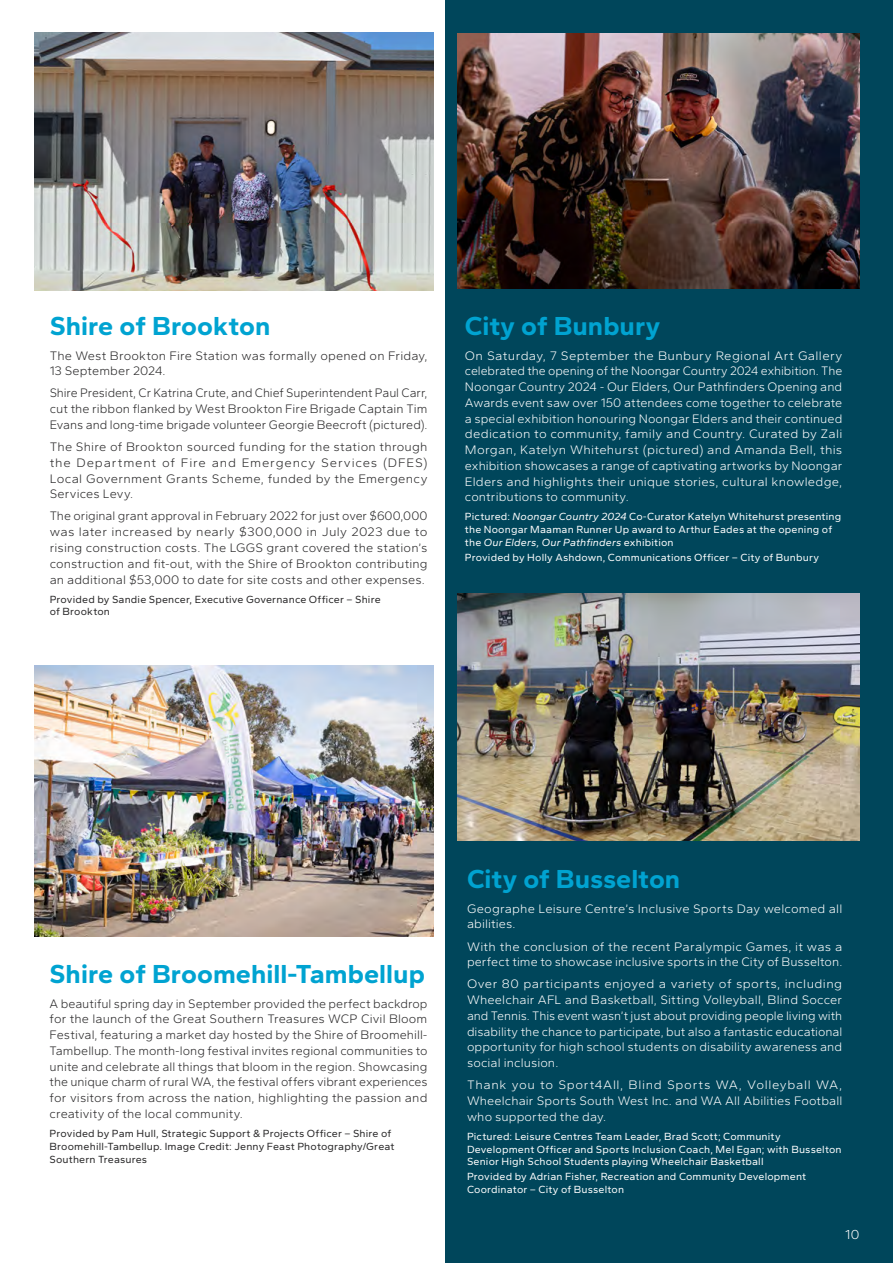
<style>
.page{position:relative;width:893px;height:1263px;background:#fff}
.page>*{position:absolute;margin:0;border:0;box-sizing:border-box;transform-origin:0 0}
.t1{font:700 27px "Gantari";color:#00a3d1}
.t2{font:300 13.5px "Gantari";color:#fff}
.t3{font:300 12.75px/15.8px "Gantari";letter-spacing:.005em;color:#fff;text-align:justify}
.t4{font:300 12.75px/15.8px "Gantari";letter-spacing:.005em;color:#292829;text-align:justify}
.t5{font:10.8px/12.8px "Gantari";letter-spacing:.015em;color:#fff}
.t6{font:10.8px/12.8px "Gantari";letter-spacing:.015em;color:#292829}
.s1{font-style:italic}
</style>
<div class="page">
<div style="left:446px;top:0;width:447px;height:1263px;background:#00465b"></div>
<img style="left:34px;top:33px;width:400px;height:257px">
<img style="left:458px;top:33px;width:401px;height:256px">
<img style="left:34px;top:666px;width:400px;height:271px">
<img style="left:458px;top:594px;width:401px;height:246px">
<h1 class="t1" style="left:50px;top:309px;width:222px">Shire of Brookton</h1>
<p class="t4" style="left:50px;top:347px;width:379px">The West Brookton Fire Station was formally opened on Friday,<br>13 September 2024.</p>
<p class="t4" style="left:50px;top:385px;width:379px">Shire President, Cr Katrina Crute, and Chief Superintendent Paul Carr, cut the ribbon flanked by West Brookton Fire Brigade Captain Tim Evans and long-time brigade volunteer Georgie Beecroft (pictured).</p>
<p class="t4" style="left:50px;top:439px;width:379px">The Shire of Brookton sourced funding for the station through the Department of Fire and Emergency Services (DFES)<br>Local Government Grants Scheme, funded by the Emergency Services Levy.</p>
<p class="t4" style="left:50px;top:508px;width:379px">The original grant approval in February 2022 for just over $600,000 was later increased by nearly $300,000 in July 2023 due to rising construction costs. The LGGS grant covered the station’s construction and fit-out, with the Shire of Brookton contributing an additional $53,000 to date for site costs and other expenses.</p>
<p class="t6" style="left:50px;top:592px;width:332px">Provided by Sandie Spencer, Executive Governance Officer – Shire of Brookton</p>
<h1 class="t1" style="left:465px;top:309px;width:197px">City of Bunbury</h1>
<p class="t3" style="left:465px;top:347px;width:379px">On Saturday, 7 September the Bunbury Regional Art Gallery celebrated the opening of the Noongar Country 2024 exhibition. The Noongar Country 2024 - Our Elders, Our Pathfinders Opening and Awards event saw over 150 attendees come together to celebrate a special exhibition honouring Noongar Elders and their continued dedication to community, family and Country. Curated by Zali Morgan, Katelyn Whitehurst (pictured) and Amanda Bell, this exhibition showcases a range of captivating artworks by Noongar Elders and highlights their unique stories, cultural knowledge, contributions to community.</p>
<p class="t5" style="left:465px;top:510px;width:378px">Pictured: <span class="s1">Noongar Country 2024</span> Co-Curator Katelyn Whitehurst presenting the Noongar Maaman Runner Up award to Arthur Eades at the opening of the <span class="s1">Our Elders, Our Pathfinders</span> exhibition</p>
<p class="t5" style="left:465px;top:551px;width:356px">Provided by Holly Ashdown, Communications Officer – City of Bunbury</p>
<h1 class="t1" style="left:50px;top:957px;width:377px">Shire of Broomehill-Tambellup</h1>
<p class="t4" style="left:50px;top:995px;width:379px">A beautiful spring day in September provided the perfect backdrop for the launch of the Great Southern Treasures WCP Civil Bloom Festival, featuring a market day hosted by the Shire of Broomehill-Tambellup. The month-long festival invites regional communities to unite and celebrate all things that bloom in the region. Showcasing the unique charm of rural WA, the festival offers vibrant experiences for visitors from across the nation, highlighting the passion and creativity of the local community.</p>
<p class="t6" style="left:50px;top:1127px;width:346px">Provided by Pam Hull, Strategic Support &amp; Projects Officer – Shire of<br>Broomehill-Tambellup. Image Credit: Jenny Feast Photography/Great<br>Southern Treasures</p>
<h1 class="t1" style="left:467px;top:862px;width:215px">City of Busselton</h1>
<p class="t3" style="left:467px;top:900px;width:377px">Geographe Leisure Centre’s Inclusive Sports Day welcomed all abilities.</p>
<p class="t3" style="left:467px;top:938px;width:377px">With the conclusion of the recent Paralympic Games, it was a perfect time to showcase inclusive sports in the City of Busselton.</p>
<p class="t3" style="left:467px;top:976px;width:377px">Over 80 participants enjoyed a variety of sports, including Wheelchair AFL and Basketball, Sitting Volleyball, Blind Soccer and Tennis. This event wasn’t just about providing people living with disability the chance to participate, but also a fantastic educational opportunity for high school students on disability awareness and social inclusion.</p>
<p class="t3" style="left:467px;top:1077px;width:377px">Thank you to Sport4All, Blind Sports WA, Volleyball WA, Wheelchair Sports South West Inc. and WA All Abilities Football who supported the day.</p>
<p class="t5" style="left:467px;top:1130px;width:376px">Pictured: Leisure Centres Team Leader, Brad Scott; Community<br>Development Officer and Sports Inclusion Coach, Mel Egan; with Busselton<br>Senior High School Students playing Wheelchair Basketball</p>
<p class="t5" style="left:467px;top:1170px;width:341px">Provided by Adrian Fisher, Recreation and Community Development<br>Coordinator – City of Busselton</p>
<p class="t2" style="left:845px;top:1226px;width:16px">10</p>
</div>
